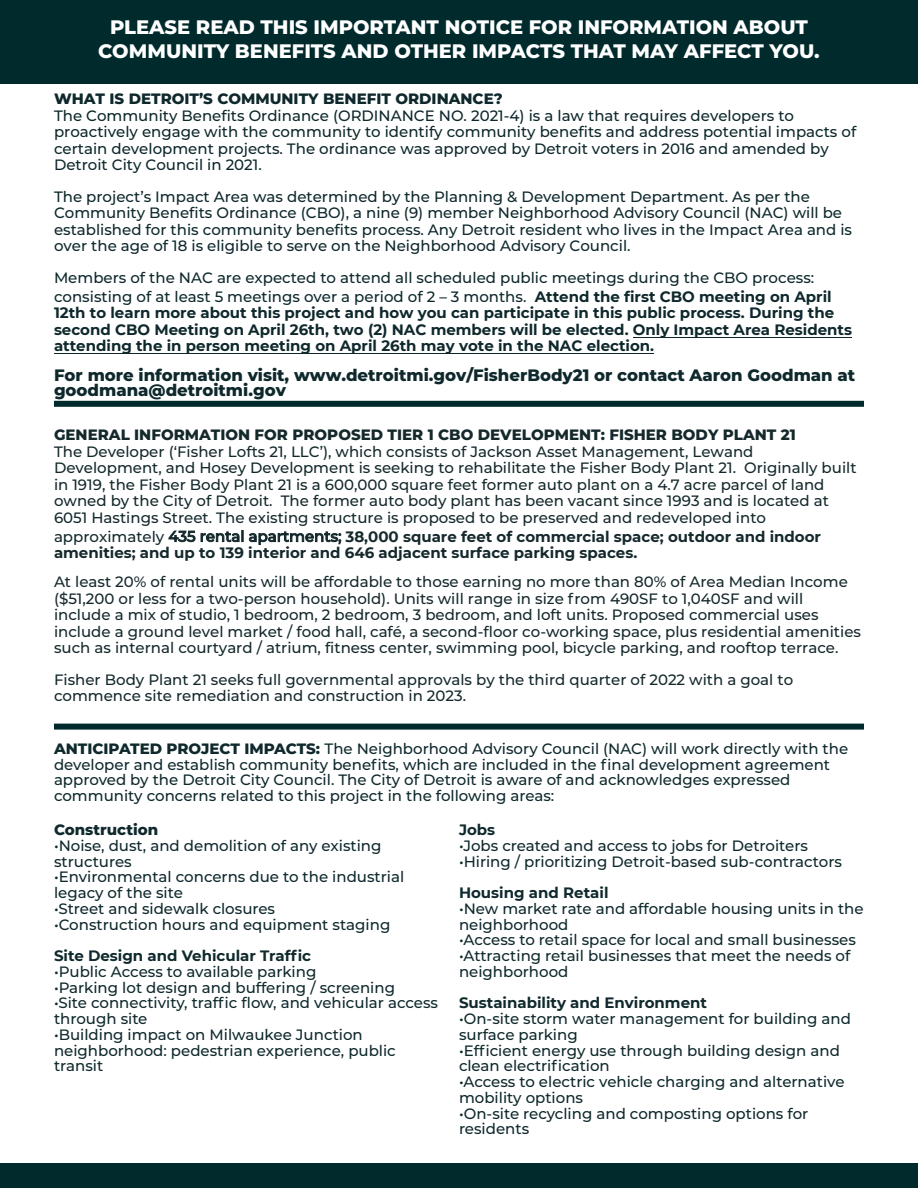
<style>
.page{position:relative;width:918px;height:1188px;background:#fff}
.page>*{position:absolute;margin:0;border:0;box-sizing:border-box;transform-origin:0 0}
.t1{font:800 19.5px/23.4px "Montserrat";color:#fff;text-align:center}
.t2{font:800 16.5px/15px "Montserrat";color:#0e282c}
.t3{font:500 15px/15.8px "Montserrat";color:#0f292d}
.t4{font:500 15px/16.5px "Montserrat";color:#15292c}
.t5{font:500 15px/16.5px "Montserrat";color:#0e282c}
.t6{font:700 15px/16.5px "Montserrat";color:#0e282c}
.t7{font:700 15px/16.5px "Montserrat";color:#15292c}
.t8{font:700 15px "Montserrat";color:#0f292d}
.t9{font:800 15px "Montserrat";color:#15292c}
.t10{font:800 15px "Montserrat";color:#0e282c}
.t11{font:800 15px "Montserrat";color:#0f292d}
.s1{font-weight:700}
.s2{font-weight:500}
.s3{font-weight:800}
</style>
<div class="page">
<div style="left:0;top:1164px;width:918px;height:24px;background:#012a2d"></div>
<hr style="left:54px;top:353px;width:600px;height:1px;background:#0e282c">
<hr style="left:633px;top:337px;width:219px;height:1px;background:#0e282c">
<div style="left:0;top:0;width:918px;height:83px;background:#012a2d"></div>
<div style="left:54px;top:401px;width:810px;height:6px;background:#012a2d"></div>
<div style="left:54px;top:724px;width:810px;height:6px;background:#012a2d"></div>
<h1 class="t1" style="left:98px;top:14px;width:723px">PLEASE READ THIS IMPORTANT NOTICE FOR INFORMATION ABOUT<br>COMMUNITY BENEFITS AND OTHER IMPACTS THAT MAY AFFECT YOU.</h1>
<p class="t10" style="left:54px;top:88px;width:450px">WHAT IS DETROIT’S COMMUNITY BENEFIT ORDINANCE?</p>
<p class="t5" style="left:54px;top:106px;width:804px">The Community Benefits Ordinance (ORDINANCE NO. 2021-4) is a law that requires developers to proactively engage with the community to identify community benefits and address potential impacts of certain development projects. The ordinance was approved by Detroit voters in 2016 and amended by Detroit City Council in 2021.</p>
<p class="t5" style="left:54px;top:187px;width:800px">The project’s Impact Area was determined by the Planning &amp; Development Department. As per the Community Benefits Ordinance (CBO), a nine (9) member Neighborhood Advisory Council (NAC) will be established for this community benefits process. Any Detroit resident who lives in the Impact Area and is over the age of 18 is eligible to serve on the Neighborhood Advisory Council.</p>
<p class="t5" style="left:54px;top:267px;width:779px;line-height:19px">Members of the NAC are expected to attend all scheduled public meetings during the CBO process: consisting of at least 5 meetings over a period of 2 – 3 months. <span class="s1">Attend the first CBO meeting on April</span></p>
<p class="t6" style="left:54px;top:304px;width:800px">12th to learn more about this project and how you can participate in this public process. During the second CBO Meeting on April 26th, two (2) NAC members will be elected. Only Impact Area Residents attending the in person meeting on April 26th may vote in the NAC election.</p>
<p class="t2" style="left:54px;top:367px;width:803px">For more information visit, www.detroitmi.gov/FisherBody21 or contact Aaron Goodman at goodmana@detroitmi.gov</p>
<p class="t9" style="left:54px;top:424px;width:743px">GENERAL INFORMATION FOR PROPOSED TIER 1 CBO DEVELOPMENT: FISHER BODY PLANT 21</p>
<p class="t4" style="left:54px;top:442px;width:804px">The Developer (‘Fisher Lofts 21, LLC’), which consists of Jackson Asset Management, Lewand Development, and Hosey Development is seeking to rehabilitate the Fisher Body Plant 21. Originally built in 1919, the Fisher Body Plant 21 is a 600,000 square feet former auto plant on a 4.7 acre parcel of land owned by the City of Detroit. The former auto body plant has been vacant since 1993 and is located at 6051 Hastings Street. The existing structure is proposed to be preserved and redeveloped into</p>
<p class="t7" style="left:54px;top:527px;width:769px"><span class="s2">approximately 435 rental apartments;</span> 38,000 square feet of commercial space; outdoor and indoor amenities; and up to 139 interior and 646 adjacent surface parking spaces.</p>
<p class="t4" style="left:54px;top:573px;width:809px">At least 20% of rental units will be affordable to those earning no more than 80% of Area Median Income ($51,200 or less for a two-person household). Units will range in size from 490SF to 1,040SF and will include a mix of studio, 1 bedroom, 2 bedroom, 3 bedroom, and loft units. Proposed commercial uses include a ground level market / food hall, café, a second-floor co-working space, plus residential amenities such as internal courtyard / atrium, fitness center, swimming pool, bicycle parking, and rooftop terrace.</p>
<p class="t4" style="left:54px;top:670px;width:741px">Fisher Body Plant 21 seeks full governmental approvals by the third quarter of 2022 with a goal to commence site remediation and construction in 2023.</p>
<p class="t3" style="left:54px;top:740px;width:796px"><span class="s3">ANTICIPATED PROJECT IMPACTS:</span> The Neighborhood Advisory Council (NAC) will work directly with the developer and establish community benefits, which are included in the final development agreement approved by the Detroit City Council. The City of Detroit is aware of and acknowledges expressed community concerns related to this project in the following areas:</p>
<p class="t11" style="left:54px;top:819px;width:106px">Construction</p>
<p class="t3" style="left:54px;top:837px;width:329px">•Noise, dust, and demolition of any existing structures</p>
<p class="t3" style="left:54px;top:868px;width:352px">•Environmental concerns due to the industrial legacy of the site</p>
<p class="t3" style="left:54px;top:900px;width:223px">•Street and sidewalk closures</p>
<p class="t3" style="left:54px;top:916px;width:338px">•Construction hours and equipment staging</p>
<p class="t8" style="left:54px;top:945px;width:259px">Site Design and Vehicular Traffic</p>
<p class="t3" style="left:54px;top:963px;width:264px">•Public Access to available parking</p>
<p class="t3" style="left:54px;top:979px;width:343px">•Parking lot design and buffering / screening</p>
<p class="t3" style="left:54px;top:994px;width:386px">•Site connectivity, traffic flow, and vehicular access through site</p>
<p class="t3" style="left:54px;top:1026px;width:343px">•Building impact on Milwaukee Junction neighborhood: pedestrian experience, public transit</p>
<p class="t8" style="left:459px;top:819px;width:38px">Jobs</p>
<p class="t3" style="left:459px;top:837px;width:351px">•Jobs created and access to jobs for Detroiters</p>
<p class="t3" style="left:459px;top:853px;width:385px">•Hiring / prioritizing Detroit-based sub-contractors</p>
<p class="t8" style="left:459px;top:882px;width:151px">Housing and Retail</p>
<p class="t3" style="left:459px;top:900px;width:406px">•New market rate and affordable housing units in the neighborhood</p>
<p class="t3" style="left:459px;top:931px;width:398px">•Access to retail space for local and small businesses</p>
<p class="t3" style="left:459px;top:947px;width:393px">•Attracting retail businesses that meet the needs of neighborhood</p>
<p class="t8" style="left:459px;top:992px;width:250px">Sustainability and Environment</p>
<p class="t3" style="left:459px;top:1010px;width:393px">•On-site storm water management for building and surface parking</p>
<p class="t3" style="left:459px;top:1042px;width:383px">•Efficient energy use through building design and clean electrification</p>
<p class="t3" style="left:459px;top:1073px;width:387px">•Access to electric vehicle charging and alternative mobility options</p>
<p class="t3" style="left:459px;top:1105px;width:351px">•On-site recycling and composting options for residents</p>
</div>
